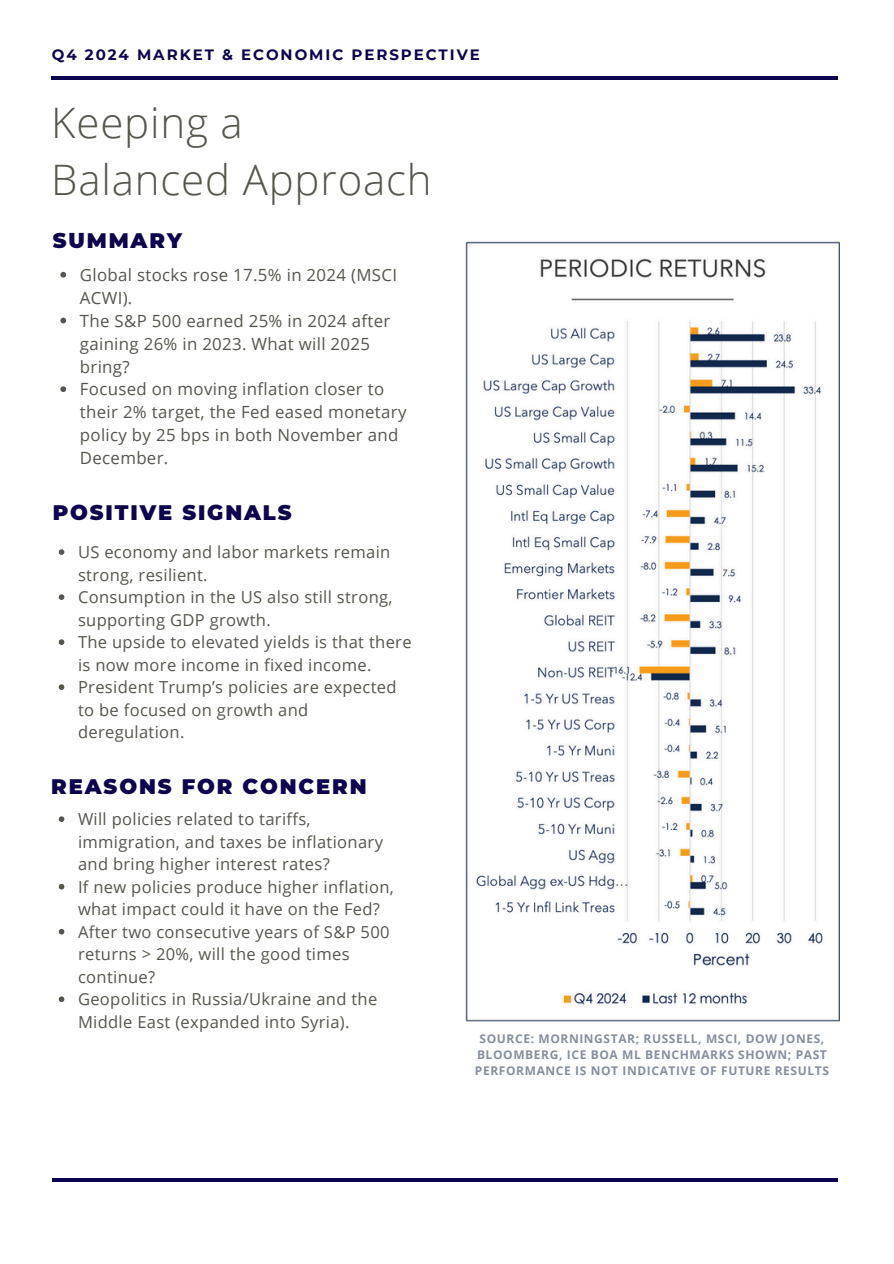
<style>
.page{position:relative;width:894px;height:1264px;background:#fff}
.page>*{position:absolute;margin:0;border:0;box-sizing:border-box;transform-origin:0 0}
.t1{font:300 42px/57.2px "Open Sans";letter-spacing:.02em;color:#56554d}
.t2{font:900 21px "Montserrat";letter-spacing:.09em;color:#0c044e}
.t3{font:16.8px/23px "Open Sans";letter-spacing:.02em;color:#56554d}
.t4{font:16.5px/22.5px "Open Sans";letter-spacing:.02em;color:#56554d}
.t5{font:700 15px "Montserrat";letter-spacing:.13em;color:#0c044e}
.t6{font:700 12px/16px "Open Sans";letter-spacing:.05em;color:#868f9e;text-align:center}
</style>
<div class="page">
<hr style="left:53px;top:1178px;width:784px;height:3px;background:#0c044e">
<hr style="left:51px;top:76px;width:786px;height:4px;background:#0c044e">
<img style="left:465px;top:242px;width:373px;height:780px">
<svg style="left:60px;top:272px;width:6px;height:5px"></svg>
<svg style="left:60px;top:318px;width:6px;height:5px"></svg>
<svg style="left:60px;top:386px;width:6px;height:6px"></svg>
<svg style="left:59px;top:549px;width:5px;height:6px"></svg>
<svg style="left:59px;top:594px;width:5px;height:6px"></svg>
<svg style="left:59px;top:639px;width:5px;height:6px"></svg>
<svg style="left:59px;top:684px;width:5px;height:6px"></svg>
<svg style="left:59px;top:816px;width:5px;height:6px"></svg>
<svg style="left:59px;top:883px;width:5px;height:6px"></svg>
<svg style="left:59px;top:928px;width:5px;height:6px"></svg>
<svg style="left:59px;top:996px;width:5px;height:6px"></svg>
<p class="t5" style="left:52px;top:46px;width:429px">Q4 2024 MARKET &amp; ECONOMIC PERSPECTIVE</p>
<p class="t1" style="left:51px;top:93px;width:382px">Keeping a<br>Balanced Approach</p>
<p class="t2" style="left:53px;top:228px;width:131px">SUMMARY</p>
<h1 class="t3" style="left:80px;top:263px;width:318px">Global stocks rose 17.5% in 2024 (MSCI<br>ACWI).</h1>
<h2 class="t3" style="left:80px;top:309px;width:312px">The S&amp;P 500 earned 25% in 2024 after gaining 26% in 2023. What will 2025 bring?</h2>
<p class="t3" style="left:80px;top:377px;width:328px">Focused on moving inflation closer to their 2% target, the Fed eased monetary policy by 25 bps in both November and<br>December.</p>
<p class="t2" style="left:53px;top:500px;width:240px">POSITIVE SIGNALS</p>
<h2 class="t4" style="left:78px;top:540px;width:314px">US economy and labor markets remain strong, resilient.</h2>
<p class="t4" style="left:78px;top:585px;width:316px">Consumption in the US also still strong, supporting GDP growth.</p>
<p class="t4" style="left:78px;top:630px;width:335px">The upside to elevated yields is that there is now more income in fixed income.</p>
<p class="t4" style="left:78px;top:675px;width:320px">President Trump’s policies are expected to be focused on growth and deregulation.</p>
<p class="t2" style="left:51px;top:774px;width:317px">REASONS FOR CONCERN</p>
<h2 class="t4" style="left:78px;top:807px;width:306px">Will policies related to tariffs, immigration, and taxes be inflationary and bring higher interest rates?</h2>
<p class="t4" style="left:78px;top:875px;width:317px">If new policies produce higher inflation, what impact could it have on the Fed?</p>
<p class="t4" style="left:78px;top:920px;width:313px">After two consecutive years of S&amp;P 500 returns &gt; 20%, will the good times continue?</p>
<p class="t4" style="left:78px;top:987px;width:301px">Geopolitics in Russia/Ukraine and the<br>Middle East (expanded into Syria).</p>
<h4 class="t6" style="left:475px;top:1030px;width:355px">SOURCE: MORNINGSTAR; RUSSELL, MSCI, DOW JONES,<br>BLOOMBERG, ICE BOA ML BENCHMARKS SHOWN; PAST<br>PERFORMANCE IS NOT INDICATIVE OF FUTURE RESULTS</h4>
</div>
